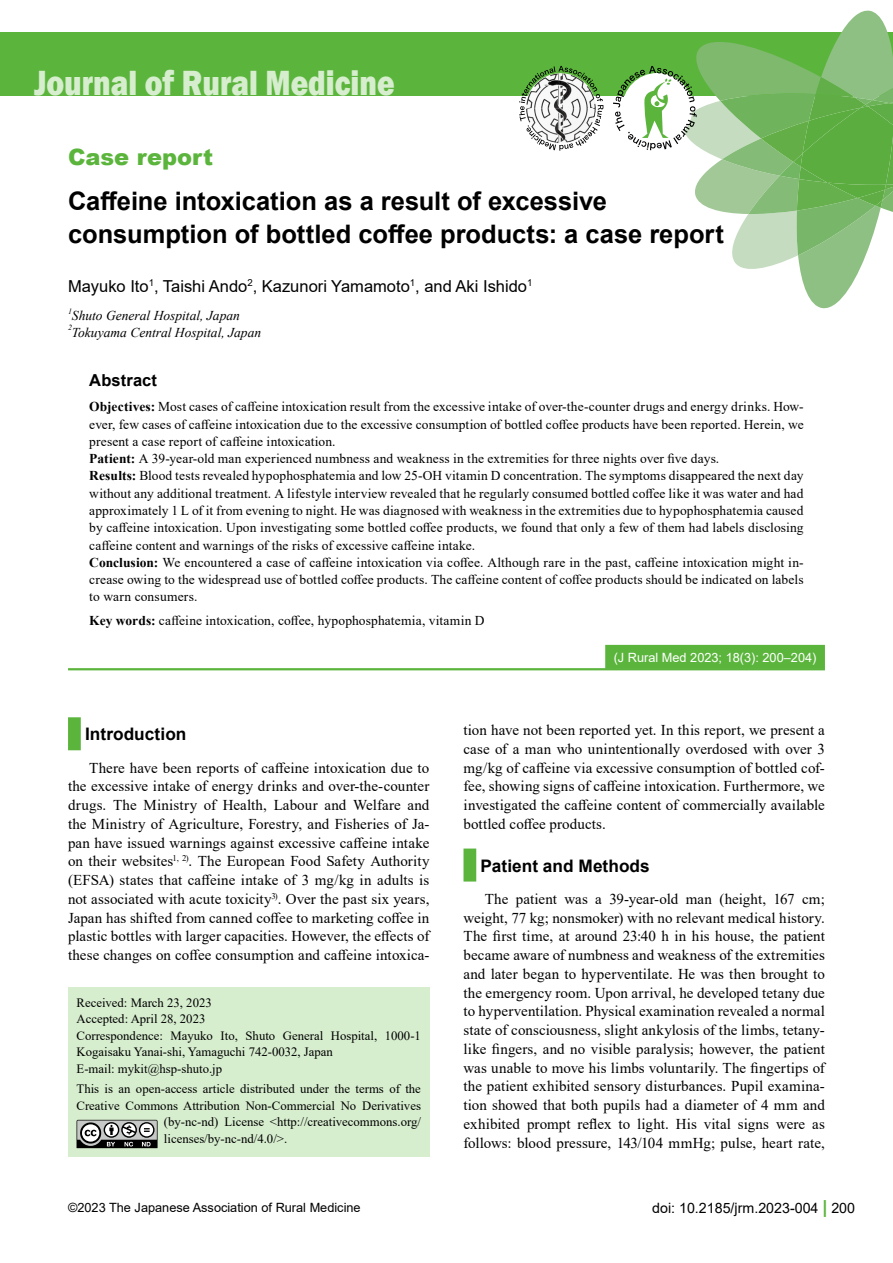
<style>
.page{position:relative;width:893px;height:1263px;background:#fff}
.page>*{position:absolute;margin:0;border:0;box-sizing:border-box;transform-origin:0 0}
.t1{font:800 36px "Franklin Gothic";color:#d6edce;scale:.83 1}
.t2{font:700 25.5px/33px "Arial";color:#000}
.t3{font:900 22.5px "Arial";color:#5bb53c}
.t4{font:700 17.25px "Arial";color:#000}
.t5{font:16.5px "Arial";color:#000}
.t6{font:700 16.5px "Arial";letter-spacing:.01em;color:#000}
.t7{font:15px/18.8px "Times New Roman";letter-spacing:.005em;color:#000;text-align:justify}
.t8{font:14.25px "Arial";color:#000}
.t9{font:13.5px/17.2px "Times New Roman";letter-spacing:.01em;color:#000}
.t10{font:italic 13.5px "Times New Roman";color:#000}
.t11{font:12.75px/16.5px "Times New Roman";color:#000}
.t12{font:12.75px "Arial";color:#000}
.t13{font:12.75px "Arial";color:#fff}
.t14{font:italic 7.8px "Times New Roman";color:#000}
.s1{font-weight:700}
.s2{font-weight:700;font-size:18px;color:#5bb53c}
</style>
<div class="page">
<div style="left:0;top:32px;width:893px;height:64px;background:#5bb53c"></div>
<svg style="left:613px;top:10px;width:280px;height:299px"></svg>
<svg style="left:519px;top:66px;width:84px;height:85px"></svg>
<hr style="left:68px;top:668px;width:757px;height:2px;background:#5bb53c">
<div style="left:605px;top:645px;width:220px;height:24px;background:#5bb53c"></div>
<div style="left:68px;top:717px;width:13px;height:33px;background:#5bb53c"></div>
<div style="left:463px;top:848px;width:13px;height:33px;background:#5bb53c"></div>
<div style="left:68px;top:987px;width:361px;height:170px;background:#d6edce"></div>
<svg style="left:77px;top:1120px;width:81px;height:28px;background:#7c7d7c"></svg>
<h1 class="t1" style="left:34px;top:59px;width:436px">Journal of Rural Medicine</h1>
<h3 class="t3" style="left:68px;top:140px;width:147px">Case report</h3>
<h2 class="t2" style="left:68px;top:184px;width:657px">Caffeine intoxication as a result of excessive consumption of bottled coffee products: a case report</h2>
<p class="t5" style="left:68px;top:275px;width:466px">Mayuko Ito<sup>1</sup>, Taishi Ando<sup>2</sup>, Kazunori Yamamoto<sup>1</sup>, and Aki Ishido<sup>1</sup></p>
<p class="t14" style="left:68px;top:306px;width:5px">1</p>
<p class="t10" style="left:72px;top:306px;width:169px">Shuto General Hospital, Japan</p>
<p class="t14" style="left:68px;top:322px;width:5px">2</p>
<p class="t10" style="left:72px;top:323px;width:191px">Tokuyama Central Hospital, Japan</p>
<p class="t6" style="left:89px;top:368px;width:69px">Abstract</p>
<p class="t9" style="left:89px;top:398px;width:716px"><span class="s1">Objectives:</span> Most cases of caffeine intoxication result from the excessive intake of over-the-counter drugs and energy drinks. How&shy;ever, few cases of caffeine intoxication due to the excessive consumption of bottled coffee products have been reported. Herein, we present a case report of caffeine intoxication.<br><span class="s1">Patient:</span> A 39-year-old man experienced numbness and weakness in the extremities for three nights over five days.<br><span class="s1">Results:</span> Blood tests revealed hypophosphatemia and low 25-OH vitamin D concentration. The symptoms disappeared the next day without any additional treatment. A lifestyle interview revealed that he regularly consumed bottled coffee like it was water and had approximately 1 L of it from evening to night. He was diagnosed with weakness in the extremities due to hypophosphatemia caused by caffeine intoxication. Upon investigating some bottled coffee products, we found that only a few of them had labels disclosing caffeine content and warnings of the risks of excessive caffeine intake.<br><span class="s1">Conclusion:</span> We encountered a case of caffeine intoxication via coffee. Although rare in the past, caffeine intoxication might in&shy;crease owing to the widespread use of bottled coffee products. The caffeine content of coffee products should be indicated on labels to warn consumers.</p>
<p class="t9" style="left:89px;top:611px;width:397px"><span class="s1">Key words:</span> caffeine intoxication, coffee, hypophosphatemia, vitamin D</p>
<p class="t13" style="left:614px;top:649px;width:204px">(J Rural Med 2023; 18(3): 200–204)</p>
<p class="t4" style="left:85px;top:722px;width:103px">Introduction</p>
<p class="t7" style="left:68px;top:758px;width:363px;text-indent:21px">There have been reports of caffeine intoxication due to the excessive intake of energy drinks and over-the-counter drugs. The Ministry of Health, Labour and Welfare and the Ministry of Agriculture, Forestry, and Fisheries of Ja&shy;pan have issued warnings against excessive caffeine intake on their websites<sup>1,</sup> <sup>2)</sup>. The European Food Safety Authority (EFSA) states that caffeine intake of 3 mg/kg in adults is not associated with acute toxicity<sup>3)</sup>. Over the past six years, Japan has shifted from canned coffee to marketing coffee in plastic bottles with larger capacities. However, the effects of these changes on coffee consumption and caffeine intoxica-</p>
<p class="t11" style="left:77px;top:994px;width:346px">Received: March 23, 2023<br>Accepted: April 28, 2023<br>Correspondence: Mayuko Ito, Shuto General Hospital, 1000-1<br>Kogaisaku Yanai-shi, Yamaguchi 742-0032, Japan<br>E-mail: mykit@hsp-shuto.jp</p>
<p class="t11" style="left:77px;top:1080px;width:346px">This is an open-access article distributed under the terms of the</p>
<p class="t11" style="left:77px;top:1097px;width:346px">Creative Commons Attribution Non-Commercial No Derivatives</p>
<p class="t11" style="left:164px;top:1113px;width:259px">(by-nc-nd) License &lt;http://creativecommons.org/</p>
<p class="t11" style="left:164px;top:1130px;width:125px">licenses/by-nc-nd/4.0/&gt;.</p>
<p class="t12" style="left:68px;top:1199px;width:294px">©2023 The Japanese Association of Rural Medicine</p>
<p class="t7" style="left:463px;top:720px;width:363px">tion have not been reported yet. In this report, we present a case of a man who unintentionally overdosed with over 3 mg/kg of caffeine via excessive consumption of bottled cof&shy;fee, showing signs of caffeine intoxication. Furthermore, we investigated the caffeine content of commercially available bottled coffee products.</p>
<p class="t4" style="left:480px;top:853px;width:171px">Patient and Methods</p>
<p class="t7" style="left:463px;top:889px;width:363px;text-indent:21px">The patient was a 39-year-old man (height, 167 cm; weight, 77 kg; nonsmoker) with no relevant medical history.<br>The first time, at around 23:40 h in his house, the patient became aware of numbness and weakness of the extremities and later began to hyperventilate. He was then brought to the emergency room. Upon arrival, he developed tetany due to hyperventilation. Physical examination revealed a normal state of consciousness, slight ankylosis of the limbs, tetany&shy;like fingers, and no visible paralysis; however, the patient was unable to move his limbs voluntarily. The fingertips of the patient exhibited sensory disturbances. Pupil examina&shy;tion showed that both pupils had a diameter of 4 mm and exhibited prompt reflex to light. His vital signs were as follows: blood pressure, 143/104 mmHg; pulse, heart rate,</p>
<p class="t8" style="left:652px;top:1198px;width:204px">doi: 10.2185/jrm.2023-004 <span class="s2">|</span> 200</p>
</div>
